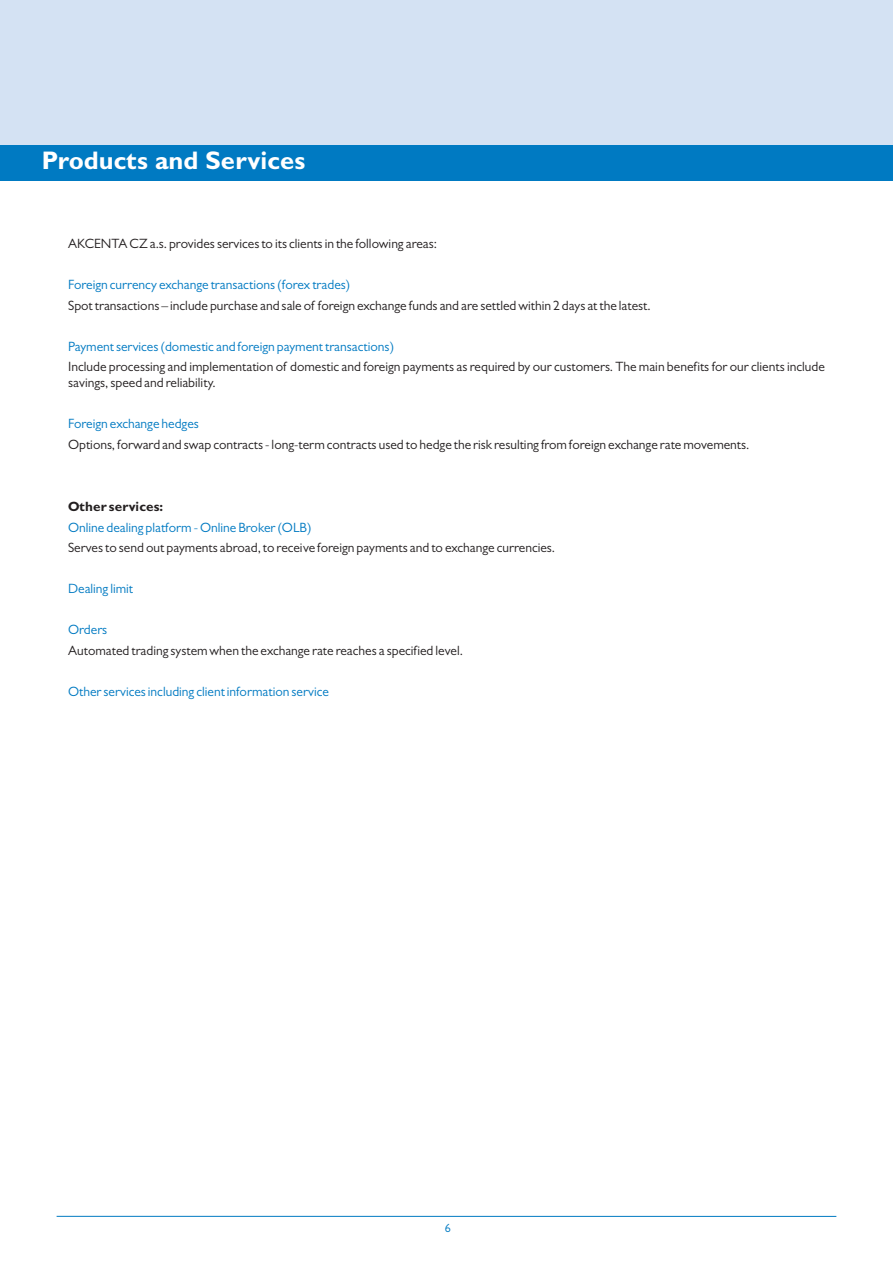
<style>
.page{position:relative;width:893px;height:1263px;background:#fff}
.page>*{position:absolute;margin:0;border:0;box-sizing:border-box;transform-origin:0 0}
.t1{font:700 25.5px "Gill Sans MT Pro";color:#fff}
.t2{font:13.5px/15.9px "Gill Sans MT Pro";color:#231f20}
.t3{font:13.5px "Gill Sans MT Pro";color:#007ac2}
.t4{font:700 13.5px "Gill Sans MT Pro";color:#231f20}
.t5{font:12px "Gill Sans MT Pro";color:#007ac2}
</style>
<div class="page">
<div style="left:0;top:0;width:893px;height:161px;background:#d4e2f3"></div>
<hr style="left:57px;top:1216px;width:779px;height:1px;background:#007ac2">
<div style="left:0;top:145px;width:893px;height:36px;background:#007ac2"></div>
<h1 class="t1" style="left:42px;top:152px;width:265px">Products and Services</h1>
<p class="t2" style="left:68px;top:238px;width:370px">AKCENTA CZ a.s. provides services to its clients in the following areas:</p>
<p class="t3" style="left:68px;top:280px;width:284px">Foreign currency exchange transactions (forex trades)</p>
<p class="t2" style="left:68px;top:299px;width:584px">Spot transactions – include purchase and sale of foreign exchange funds and are settled within 2 days at the latest.</p>
<p class="t3" style="left:68px;top:342px;width:328px">Payment services (domestic and foreign payment transactions)</p>
<p class="t2" style="left:68px;top:361px;width:758px">Include processing and implementation of domestic and foreign payments as required by our customers. The main benefits for our clients include savings, speed and reliability.</p>
<p class="t3" style="left:68px;top:419px;width:132px">Foreign exchange hedges</p>
<p class="t2" style="left:68px;top:438px;width:683px">Options, forward and swap contracts - long-term contracts used to hedge the risk resulting from foreign exchange rate movements.</p>
<p class="t4" style="left:68px;top:502px;width:96px">Other services:</p>
<p class="t2" style="left:68px;top:542px;width:488px">Serves to send out payments abroad, to receive foreign payments and to exchange currencies.</p>
<p class="t3" style="left:68px;top:523px;width:245px">Online dealing platform - Online Broker (OLB)</p>
<p class="t3" style="left:68px;top:584px;width:67px">Dealing limit</p>
<p class="t3" style="left:68px;top:625px;width:41px">Orders</p>
<p class="t2" style="left:68px;top:644px;width:396px">Automated trading system when the exchange rate reaches a specified level.</p>
<p class="t3" style="left:68px;top:687px;width:262px">Other services including client information service</p>
<p class="t5" style="left:445px;top:1224px;width:7px">6</p>
</div>
